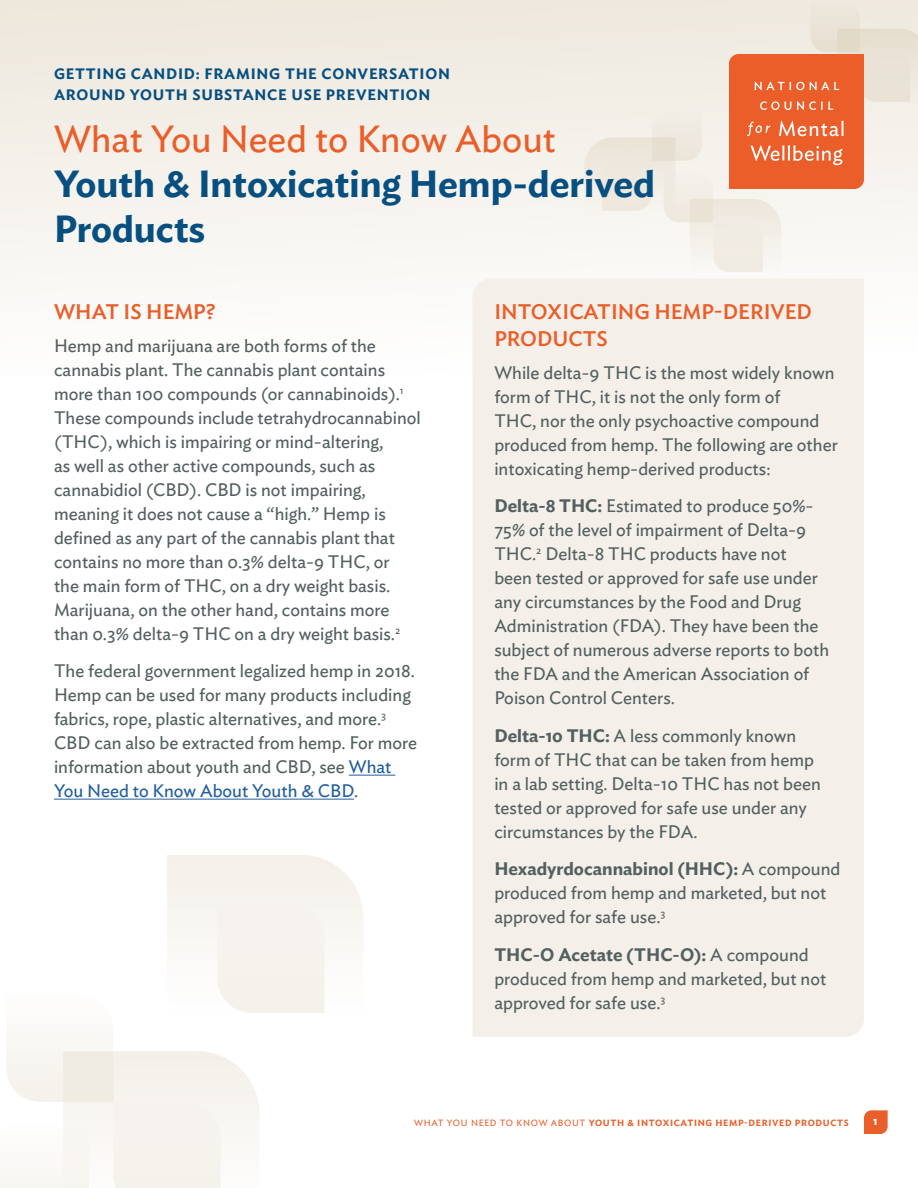
<style>
.page{position:relative;width:918px;height:1188px;background:#fff}
.page>*{position:absolute;margin:0;border:0;box-sizing:border-box;transform-origin:0 0}
.t1{font:600 37.5px/45px "Ideal Sans";color:#064f80}
.Heading_03{font:500 21px/27px "Ideal Sans";color:#ea5e29}
.Body{font:18px/24px "Ideal Sans";color:#53605f}
.t2{font:600 15px/21px "Ideal Sans";letter-spacing:.05em;color:#064f80}
.t3{font:600 12px "Ideal Sans";color:#fff}
.t4{font:600 9px "Ideal Sans";letter-spacing:.075em;color:#ea5e29}
.s1{font-weight:400;color:#ea5e29}
.s2{color:#215e9e}
.s3{font-weight:600}
.s4{font-weight:400}
</style>
<div class="page">
<svg style="left:864px;top:1110px;width:24px;height:24px"></svg>
<svg style="left:0;top:855px;width:363px;height:333px"></svg>
<div style="left:0;top:0;width:918px;height:377px;background:linear-gradient(to bottom,#ede8dc,#fefefe)"></div>
<svg style="left:584px;top:2px;width:334px;height:288px"></svg>
<hr style="left:349px;top:775px;width:46px;height:1px;background:#215e9e">
<hr style="left:54px;top:799px;width:300px;height:1px;background:#215e9e">
<div style="left:472px;top:279px;width:392px;height:758px;background:#f4f0e9"></div>
<p class="t2" style="left:54px;top:62px;width:398px">GETTING CANDID: FRAMING THE CONVERSATION<br>AROUND YOUTH SUBSTANCE USE PREVENTION</p>
<p class="t1" style="left:54px;top:113px;width:603px"><span class="s1">What You Need to Know About<br></span>Youth &amp; Intoxicating Hemp-derived<br>Products</p>
<p class="Heading_03" style="left:54px;top:296px;width:163px">WHAT IS HEMP?</p>
<p class="Body" style="left:54px;top:332px;width:368px">Hemp and marijuana are both forms of the cannabis plant. The cannabis plant contains more than 100 compounds (or cannabinoids).<sup>1<br></sup>These compounds include tetrahydrocannabinol (THC), which is impairing or mind-altering,<br>as well as other active compounds, such as cannabidiol (CBD). CBD is not impairing, meaning it does not cause a “high.” Hemp is defined as any part of the cannabis plant that contains no more than 0.3% delta-9 THC, or<br>the main form of THC, on a dry weight basis.<br>Marijuana, on the other hand, contains more than 0.3% delta-9 THC on a dry weight basis.<sup>2</sup></p>
<p class="Body" style="left:54px;top:658px;width:365px">The federal government legalized hemp in 2018.<br>Hemp can be used for many products including fabrics, rope, plastic alternatives, and more.<sup>3<br></sup>CBD can also be extracted from hemp. For more information about youth and CBD, see <span class="s2">What You Need to Know About Youth &amp; CBD</span>.</p>
<p class="Heading_03" style="left:494px;top:296px;width:319px">INTOXICATING HEMP-DERIVED<br>PRODUCTS</p>
<p class="Body" style="left:494px;top:359px;width:345px">While delta-9 THC is the most widely known form of THC, it is not the only form of<br>THC, nor the only psychoactive compound produced from hemp. The following are other intoxicating hemp-derived products:</p>
<p class="Body" style="left:494px;top:493px;width:336px"><span class="s3">Delta-8 THC:</span> Estimated to produce 50%- 75% of the level of impairment of Delta-9<br>THC.<sup>2</sup> Delta-8 THC products have not<br>been tested or approved for safe use under any circumstances by the Food and Drug Administration (FDA). They have been the subject of numerous adverse reports to both the FDA and the American Association of Poison Control Centers.</p>
<p class="Body" style="left:494px;top:722px;width:328px"><span class="s3">Delta-10 THC:</span> A less commonly known form of THC that can be taken from hemp in a lab setting. Delta-10 THC has not been tested or approved for safe use under any circumstances by the FDA.</p>
<p class="Body" style="left:494px;top:856px;width:348px"><span class="s3">Hexadyrdocannabinol (HHC):</span> A compound produced from hemp and marketed, but not approved for safe use.<sup>3</sup></p>
<p class="Body" style="left:494px;top:941px;width:334px"><span class="s3">THC-O Acetate (THC-O):</span> A compound produced from hemp and marketed, but not approved for safe use.<sup>3</sup></p>
<p class="t4" style="left:414px;top:1116px;width:436px"><span class="s4">WHAT YOU NEED TO KNOW ABOUT</span> YOUTH &amp; INTOXICATING HEMP-DERIVED PRODUCTS</p>
<p class="t3" style="left:873px;top:1112px;width:6px">1</p>
</div>
